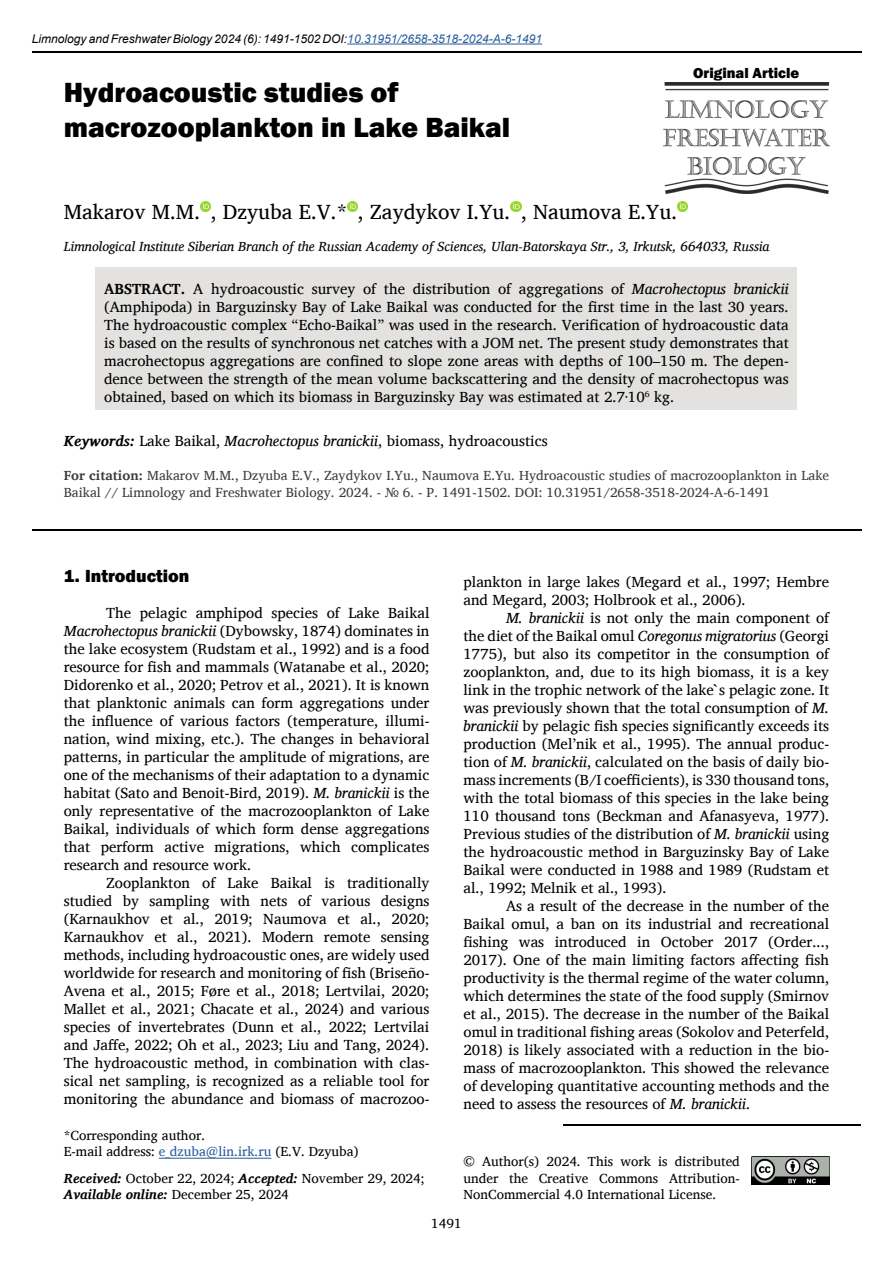
<style>
.page{position:relative;width:893px;height:1263px;background:#fff}
.page>*{position:absolute;margin:0;border:0;box-sizing:border-box;transform-origin:0 0}
.t1{font:800 28.5px/34.2px "Franklin Gothic";color:#000}
.t2{font:21px "Charis SIL";color:#000}
.t3{font:800 18px "Franklin Gothic";color:#000}
.t4{font:15px/18px "Charis SIL";color:#000;text-align:justify}
.t5{font:800 15px "Franklin Gothic";color:#000}
.t6{font:13.5px/16.2px "Charis SIL";color:#000}
.t7{font:13.5px/16.2px "Charis SIL";color:#3c3c3b}
.t8{font:italic 13.5px "Charis SIL";color:#000}
.t9{font:italic 12px "Arial";color:#000}
.s1{color:#275b9b}
.s2{font-weight:700}
.s3{font-style:italic}
.s4{font-weight:700;font-style:italic}
</style>
<div class="page">
<hr style="left:32px;top:51px;width:829px;height:2px;background:#000">
<hr style="left:563px;top:1124px;width:298px;height:1px;background:#000">
<img style="left:663px;top:82px;width:166px;height:112px">
<img style="left:751px;top:1157px;width:78px;height:27px">
<hr style="left:347px;top:44px;width:195px;height:1px;background:#275b9b">
<svg style="left:200px;top:201px;width:11px;height:11px"></svg>
<svg style="left:347px;top:201px;width:11px;height:11px"></svg>
<svg style="left:510px;top:201px;width:11px;height:11px"></svg>
<svg style="left:677px;top:201px;width:11px;height:11px"></svg>
<div style="left:96px;top:267px;width:701px;height:143px;background:#e3e2e1"></div>
<hr style="left:159px;top:1158px;width:112px;height:1px;background:#275b9b">
<hr style="left:32px;top:529px;width:829px;height:2px;background:#000">
<p class="t9" style="left:32px;top:31px;width:512px">Limnology and Freshwater Biology 2024 (6): 1491-1502 DOI:<span class="s1">10.31951/2658-3518-2024-A-6-1491</span></p>
<h1 class="t1" style="left:64px;top:76px;width:448px">Hydroacoustic studies of macrozooplankton in Lake Baikal</h1>
<p class="t5" style="left:693px;top:63px;width:107px">Original Article</p>
<h2 class="t2" style="left:64px;top:199px;width:615px">Makarov M.M. , Dzyuba E.V.* , Zaydykov I.Yu. , Naumova E.Yu.</h2>
<p class="t8" style="left:64px;top:239px;width:707px">Limnological Institute Siberian Branch of the Russian Academy of Sciences, Ulan-Batorskaya Str., 3, Irkutsk, 664033, Russia</p>
<p class="t4" style="left:104px;top:280px;width:686px"><span class="s2">ABSTRACT.</span> A hydroacoustic survey of the distribution of aggregations of <span class="s3">Macrohectopus branickii </span>(Amphipoda) in Barguzinsky Bay of Lake Baikal was conducted for the first time in the last 30 years.<br>The hydroacoustic complex “Echo-Baikal” was used in the research. Verification of hydroacoustic data is based on the results of synchronous net catches with a JOM net. The present study demonstrates that macrohectopus aggregations are confined to slope zone areas with depths of 100–150 m. The depen&shy;dence between the strength of the mean volume backscattering and the density of macrohectopus was obtained, based on which its biomass in Barguzinsky Bay was estimated at 2.7·10<sup>6</sup> kg.</p>
<p class="t4" style="left:64px;top:432px;width:485px"><span class="s4">Keywords:</span> Lake Baikal, <span class="s3">Macrohectopus branickii</span>, biomass, hydroacoustics</p>
<p class="t7" style="left:64px;top:468px;width:767px"><span class="s2">For citation:</span> Makarov M.M., Dzyuba E.V., Zaydykov I.Yu., Naumova E.Yu. Hydroacoustic studies of macrozooplankton in Lake<br>Baikal // Limnology and Freshwater Biology. 2024. - № 6. - P. 1491-1502. DOI: 10.31951/2658-3518-2024-A-6-1491</p>
<p class="t3" style="left:64px;top:564px;width:127px">1. Introduction</p>
<p class="t4" style="left:64px;top:604px;width:367px;text-indent:43px">The pelagic amphipod species of Lake Baikal <span class="s3">Macrohectopus branickii</span> (Dybowsky, 1874) dominates in the lake ecosystem (Rudstam et al., 1992) and is a food resource for fish and mammals (Watanabe et al., 2020; Didorenko et al., 2020; Petrov et al., 2021). It is known that planktonic animals can form aggregations under the influence of various factors (temperature, illumi&shy;nation, wind mixing, etc.). The changes in behavioral patterns, in particular the amplitude of migrations, are one of the mechanisms of their adaptation to a dynamic habitat (Sato and Benoit-Bird, 2019). <span class="s3">M. branickii</span> is the only representative of the macrozooplankton of Lake Baikal, individuals of which form dense aggregations that perform active migrations, which complicates research and resource work.</p>
<p class="t4" style="left:64px;top:874px;width:367px;text-indent:43px">Zooplankton of Lake Baikal is traditionally studied by sampling with nets of various designs (Karnaukhov et al., 2019; Naumova et al., 2020; Karnaukhov et al., 2021). Modern remote sensing methods, including hydroacoustic ones, are widely used worldwide for research and monitoring of fish (Briseño-Avena et al., 2015; Føre et al., 2018; Lertvilai, 2020; Mallet et al., 2021; Chacate et al., 2024) and various species of invertebrates (Dunn et al., 2022; Lertvilai and Jaffe, 2022; Oh et al., 2023; Liu and Tang, 2024).<br>The hydroacoustic method, in combination with clas&shy;sical net sampling, is recognized as a reliable tool for monitoring the abundance and biomass of macrozoo-</p>
<p class="t6" style="left:64px;top:1127px;width:296px">*Corresponding author.<br>E-mail address: <span class="s1">e_dzuba@lin.irk.ru</span> (E.V. Dzyuba)</p>
<p class="t6" style="left:64px;top:1170px;width:362px"><span class="s4">Received:</span> October 22, 2024; <span class="s4">Accepted:</span> November 29, 2024;<br><span class="s4">Available online:</span> December 25, 2024</p>
<p class="t4" style="left:463px;top:573px;width:367px">plankton in large lakes (Megard et al., 1997; Hembre and Megard, 2003; Holbrook et al., 2006).</p>
<p class="t4" style="left:463px;top:609px;width:367px;text-indent:43px"><span class="s3">M. branickii</span> is not only the main component of the diet of the Baikal omul <span class="s3">Coregonus migratorius</span> (Georgi 1775), but also its competitor in the consumption of zooplankton, and, due to its high biomass, it is a key link in the trophic network of the lake`s pelagic zone. It was previously shown that the total consumption of <span class="s3">M. branickii</span> by pelagic fish species significantly exceeds its production (Mel’nik et al., 1995). The annual produc&shy;tion of <span class="s3">M. branickii</span>, calculated on the basis of daily bio&shy;mass increments (B/I coefficients), is 330 thousand tons, with the total biomass of this species in the lake being 110 thousand tons (Beckman and Afanasyeva, 1977).<br>Previous studies of the distribution of <span class="s3">M. branickii</span> using the hydroacoustic method in Barguzinsky Bay of Lake Baikal were conducted in 1988 and 1989 (Rudstam et al., 1992; Melnik et al., 1993).</p>
<p class="t4" style="left:463px;top:897px;width:367px;text-indent:43px">As a result of the decrease in the number of the Baikal omul, a ban on its industrial and recreational fishing was introduced in October 2017 (Order..., 2017). One of the main limiting factors affecting fish productivity is the thermal regime of the water column, which determines the state of the food supply (Smirnov et al., 2015). The decrease in the number of the Baikal omul in traditional fishing areas (Sokolov and Peterfeld, 2018) is likely associated with a reduction in the bio&shy;mass of macrozooplankton. This showed the relevance of developing quantitative accounting methods and the need to assess the resources of <span class="s3">M. branickii</span>.</p>
<p class="t6" style="left:463px;top:1154px;width:278px;text-align:justify">© Author(s) 2024. This work is distributed under the Creative Commons Attribution-NonCommercial 4.0 International License.</p>
<p class="t6" style="left:431px;top:1215px;width:32px">1491</p>
</div>
